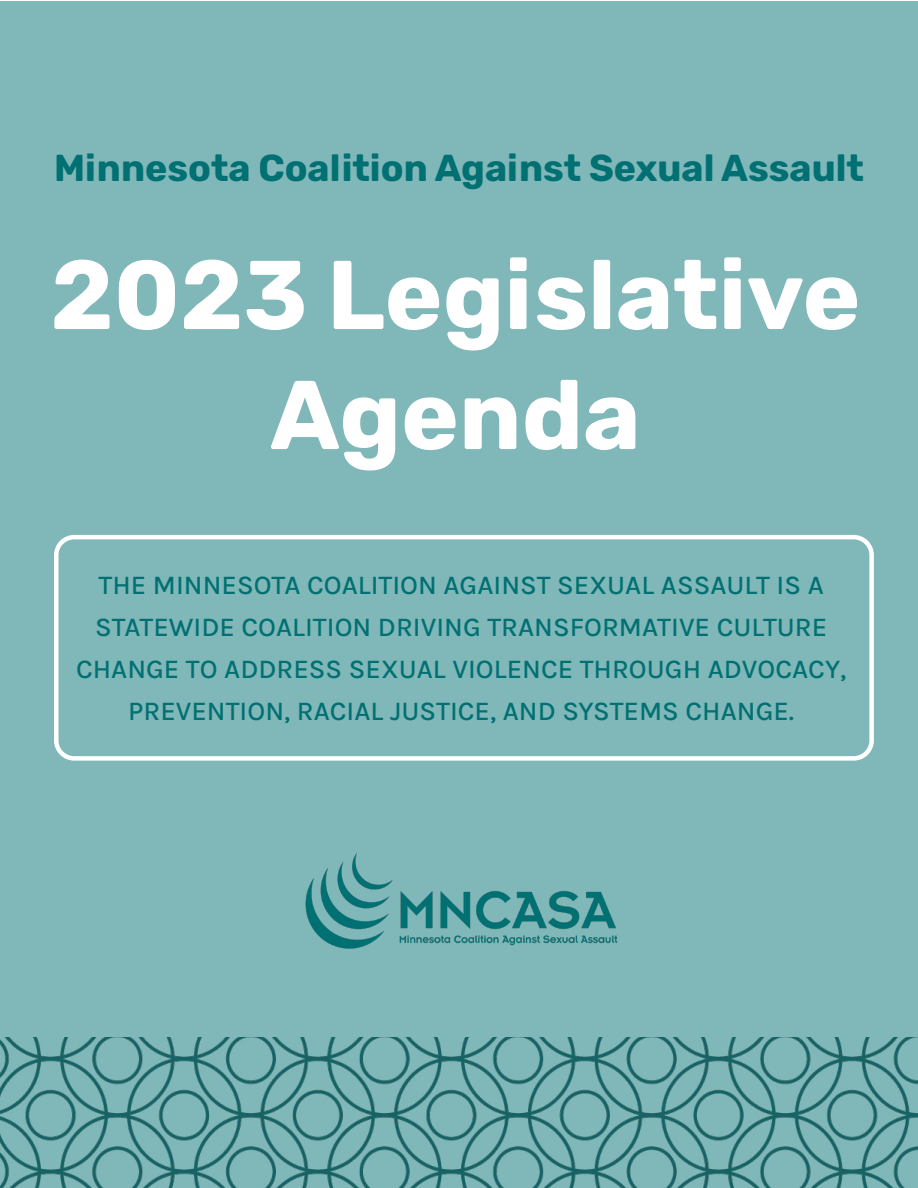
<style>
.page{position:relative;width:918px;height:1188px;background:#fff}
.page>*{position:absolute;margin:0;border:0;box-sizing:border-box;transform-origin:0 0}
.t1{font:700 97.5px/120px "Rubik";color:#fff;text-align:center}
.t2{font:700 37.5px "Rubik";color:#007072}
.t3{font:500 27px/42px "Karla";color:#007072;text-align:center}
</style>
<div class="page">
<div style="left:0;top:2px;width:918px;height:1186px;background:#80b7b8"></div>
<img style="left:305px;top:853px;width:313px;height:96px">
<img style="left:0;top:1037px;width:918px;height:151px">
<div style="left:54px;top:535px;width:820px;height:226px;border:4px solid #fff;border-radius:18px"></div>
<h2 class="t2" style="left:54px;top:147px;width:811px">Minnesota Coalition Against Sexual Assault</h2>
<h1 class="t1" style="left:50px;top:238px;width:812px">2023 Legislative<br>Agenda</h1>
<p class="t3" style="left:76px;top:563px;width:772px">THE MINNESOTA COALITION AGAINST SEXUAL ASSAULT IS A STATEWIDE COALITION DRIVING TRANSFORMATIVE CULTURE CHANGE TO ADDRESS SEXUAL VIOLENCE THROUGH ADVOCACY, PREVENTION, RACIAL JUSTICE, AND SYSTEMS CHANGE.</p>
</div>
